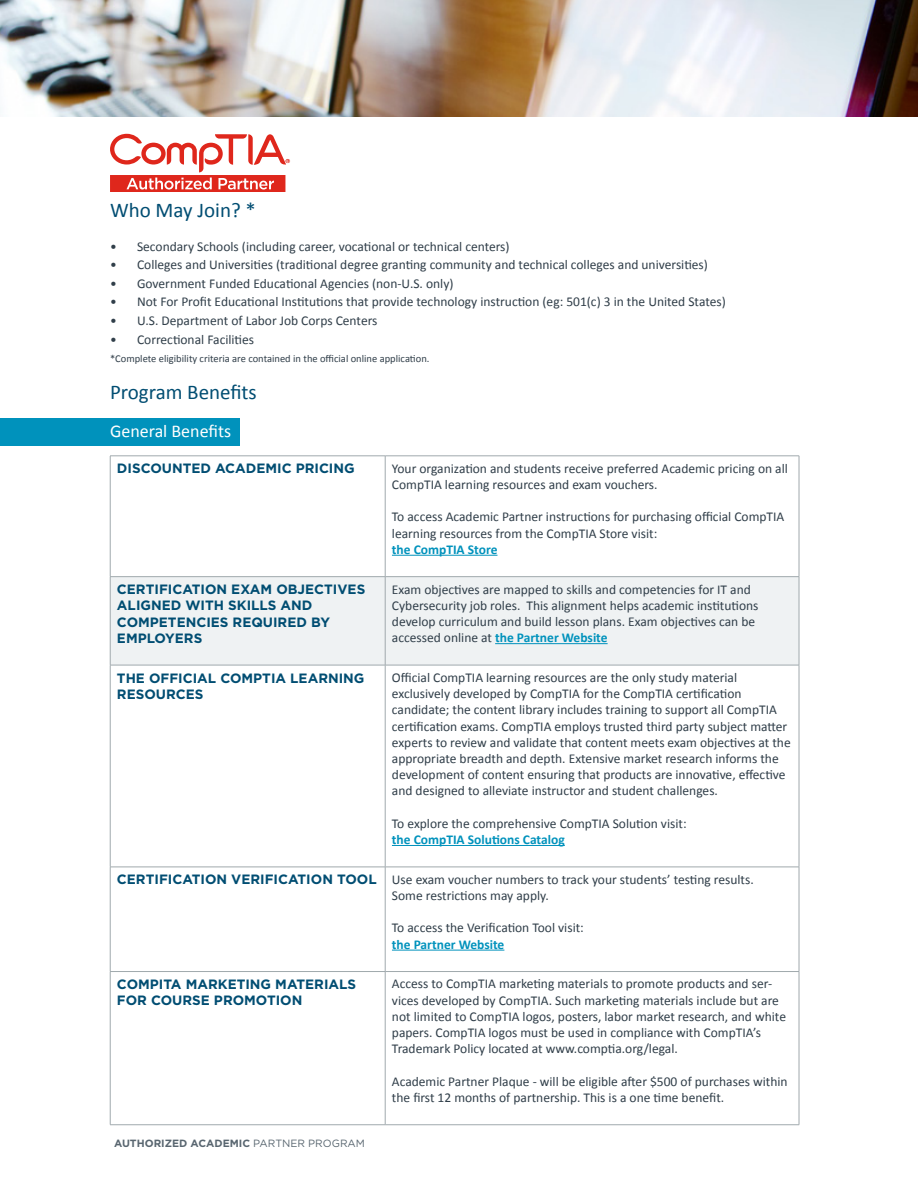
<style>
.page{position:relative;width:918px;height:1188px;background:#fff}
.page>*{position:absolute;margin:0;border:0;box-sizing:border-box;transform-origin:0 0}
.t1{font:21px "Calibri";color:#004d72}
.t2{font:18px "Calibri";color:#fff}
.t3{font:13.5px/16.2px "Calibri";color:#303e49}
.t4{font:700 13.5px/16.2px "Gotham";color:#004d72}
.t5{font:700 13.5px "Calibri";color:#0092bc}
.t6{font:10.5px "Calibri";color:#303e49}
.t7{font:700 10.5px "Gotham";color:#596670}
.s1{font-weight:700;color:#0092bc}
.s2{font-family:"Gotham";font-weight:700;color:#004d72}
.s3{font-weight:400}
</style>
<div class="page">
<div style="left:0;top:418px;width:240px;height:28px;background:#0092bc"></div>
<div style="left:111px;top:577px;width:688px;height:88px;background:#eff2f3"></div>
<hr style="left:110px;top:456px;width:275px;height:1px;background:#a0a9ad">
<hr style="left:110px;top:456px;width:1px;height:120px;background:#a0a9ad">
<hr style="left:385px;top:456px;width:414px;height:1px;background:#a0a9ad">
<hr style="left:385px;top:456px;width:1px;height:120px;background:#a0a9ad">
<hr style="left:799px;top:456px;width:1px;height:120px;background:#a0a9ad">
<hr style="left:110px;top:576px;width:275px;height:1px;background:#a0a9ad">
<hr style="left:110px;top:577px;width:1px;height:88px;background:#a0a9ad">
<hr style="left:385px;top:576px;width:414px;height:1px;background:#a0a9ad">
<hr style="left:385px;top:577px;width:1px;height:88px;background:#a0a9ad">
<hr style="left:799px;top:577px;width:1px;height:88px;background:#a0a9ad">
<hr style="left:110px;top:665px;width:275px;height:1px;background:#a0a9ad">
<hr style="left:110px;top:665px;width:1px;height:202px;background:#a0a9ad">
<hr style="left:385px;top:665px;width:414px;height:1px;background:#a0a9ad">
<hr style="left:385px;top:665px;width:1px;height:202px;background:#a0a9ad">
<hr style="left:799px;top:665px;width:1px;height:202px;background:#a0a9ad">
<hr style="left:110px;top:867px;width:275px;height:1px;background:#a0a9ad">
<hr style="left:110px;top:867px;width:1px;height:104px;background:#a0a9ad">
<hr style="left:385px;top:867px;width:414px;height:1px;background:#a0a9ad">
<hr style="left:385px;top:867px;width:1px;height:104px;background:#a0a9ad">
<hr style="left:799px;top:867px;width:1px;height:104px;background:#a0a9ad">
<hr style="left:110px;top:971px;width:275px;height:1px;background:#a0a9ad">
<hr style="left:110px;top:972px;width:1px;height:153px;background:#a0a9ad">
<hr style="left:385px;top:971px;width:414px;height:1px;background:#a0a9ad">
<hr style="left:385px;top:972px;width:1px;height:153px;background:#a0a9ad">
<hr style="left:799px;top:972px;width:1px;height:153px;background:#a0a9ad">
<hr style="left:110px;top:1124px;width:275px;height:1px;background:#a0a9ad">
<hr style="left:385px;top:1124px;width:414px;height:1px;background:#a0a9ad">
<hr style="left:392px;top:555px;width:105px;height:1px;background:#0092bc">
<hr style="left:495px;top:643px;width:113px;height:1px;background:#0092bc">
<hr style="left:392px;top:845px;width:173px;height:1px;background:#0092bc">
<hr style="left:392px;top:950px;width:112px;height:1px;background:#0092bc">
<img style="left:0;top:0;width:918px;height:116px">
<svg style="left:110px;top:134px;width:180px;height:58px"></svg>
<h1 class="t1" style="left:110px;top:195px;width:147px">Who May Join? *</h1>
<p class="t3" style="left:110px;top:238px;width:401px">• Secondary Schools (including career, vocational or technical centers)</p>
<p class="t3" style="left:110px;top:256px;width:599px">• Colleges and Universities (traditional degree granting community and technical colleges and universities)</p>
<p class="t3" style="left:110px;top:275px;width:345px">• Government Funded Educational Agencies (non-U.S. only)</p>
<p class="t3" style="left:110px;top:293px;width:617px">• Not For Profit Educational Institutions that provide technology instruction (eg: 501(c) 3 in the United States)</p>
<p class="t3" style="left:110px;top:312px;width:269px">• U.S. Department of Labor Job Corps Centers</p>
<p class="t3" style="left:110px;top:331px;width:146px">• Correctional Facilities</p>
<p class="t6" style="left:110px;top:351px;width:321px">*Complete eligibility criteria are contained in the official online application.</p>
<h1 class="t1" style="left:110px;top:378px;width:148px">Program Benefits</h1>
<h2 class="t2" style="left:110px;top:418px;width:123px">General Benefits</h2>
<p class="t4" style="left:117px;top:460px;width:239px">DISCOUNTED ACADEMIC PRICING</p>
<p class="t3" style="left:392px;top:460px;width:397px">Your organization and students receive preferred Academic pricing on all<br>CompTIA learning resources and exam vouchers.</p>
<p class="t3" style="left:392px;top:508px;width:394px">To access Academic Partner instructions for purchasing official CompTIA learning resources from the CompTIA Store visit:</p>
<p class="t5" style="left:392px;top:540px;width:107px">the CompTIA Store</p>
<p class="t4" style="left:117px;top:581px;width:250px">CERTIFICATION EXAM OBJECTIVES<br>ALIGNED WITH SKILLS AND<br>COMPETENCIES REQUIRED BY<br>EMPLOYERS</p>
<p class="t3" style="left:392px;top:581px;width:368px">Exam objectives are mapped to skills and competencies for IT and Cybersecurity job roles. This alignment helps academic institutions develop curriculum and build lesson plans. Exam objectives can be accessed online at <span class="s1">the Partner Website</span></p>
<p class="t4" style="left:117px;top:670px;width:249px">THE OFFICIAL COMPTIA LEARNING<br>RESOURCES</p>
<p class="t3" style="left:392px;top:669px;width:400px">Official CompTIA learning resources are the only study material exclusively developed by CompTIA for the CompTIA certification candidate; the content library includes training to support all CompTIA certification exams. CompTIA employs trusted third party subject matter experts to review and validate that content meets exam objectives at the appropriate breadth and depth. Extensive market research informs the development of content ensuring that products are innovative, effective and designed to alleviate instructor and student challenges.</p>
<p class="t3" style="left:392px;top:815px;width:296px">To explore the comprehensive CompTIA Solution visit:</p>
<p class="t5" style="left:392px;top:830px;width:174px">the CompTIA Solutions Catalog</p>
<p class="t3" style="left:392px;top:871px;width:363px;text-indent:-275px"><span class="s2">CERTIFICATION VERIFICATION TOOL</span> Use exam voucher numbers to track your students’ testing results.<br>Some restrictions may apply.</p>
<p class="t3" style="left:392px;top:919px;width:193px">To access the Verification Tool visit:</p>
<p class="t5" style="left:392px;top:935px;width:114px">the Partner Website</p>
<p class="t4" style="left:117px;top:976px;width:241px">COMPITA MARKETING MATERIALS<br>FOR COURSE PROMOTION</p>
<p class="t3" style="left:392px;top:975px;width:396px">Access to CompTIA marketing materials to promote products and ser&shy;vices developed by CompTIA. Such marketing materials include but are not limited to CompTIA logos, posters, labor market research, and white papers. CompTIA logos must be used in compliance with CompTIA’s Trademark Policy located at www.comptia.org/legal.</p>
<p class="t3" style="left:392px;top:1073px;width:397px">Academic Partner Plaque - will be eligible after $500 of purchases within the first 12 months of partnership. This is a one time benefit.</p>
<p class="t7" style="left:114px;top:1136px;width:253px">AUTHORIZED ACADEMIC <span class="s3">PARTNER PROGRAM</span></p>
</div>
